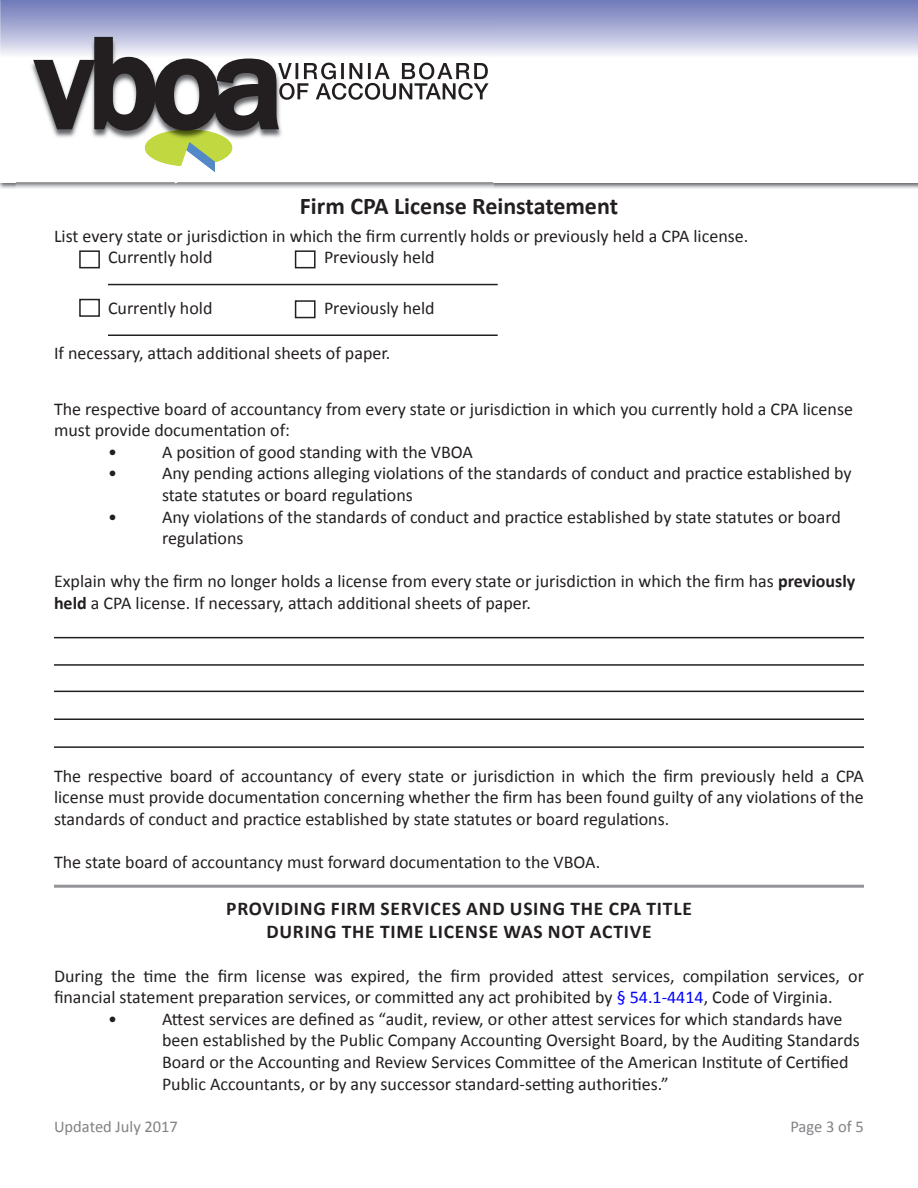
<style>
.page{position:relative;width:918px;height:1188px;background:#fff}
.page>*{position:absolute;margin:0;border:0;box-sizing:border-box;transform-origin:0 0}
.t1{font:500 132.75px "Franklin Gothic";color:#231f20}
.t2{font:700 24px "Calibri";color:#231f20}
.t3{font:700 19.5px "Calibri";letter-spacing:.04em;color:#231f20}
.t4{font:18px/21.6px "Calibri";color:#231f20}
.t5{font:16.5px "Calibri";color:#808285}
.s1{font-weight:700}
.s2{color:#00f}
</style>
<div class="page">
<svg style="left:1px;top:0;width:917px;height:55px;background:#a3a9d2"></svg>
<img style="left:16px;top:10px;width:477px;height:179px">
<img style="left:281px;top:63px;width:11px;height:16px">
<img style="left:321px;top:63px;width:167px;height:16px">
<img style="left:332px;top:83px;width:141px;height:17px">
<svg style="left:30px;top:35px;width:251px;height:148px"></svg>
<img style="left:0;top:0;width:1px;height:57px">
<div style="left:79px;top:250px;width:21px;height:18px;border:2px solid #231f20"></div>
<div style="left:295px;top:250px;width:21px;height:18px;border:2px solid #231f20"></div>
<hr style="left:108px;top:284px;width:390px;height:1px;background:#231f20">
<hr style="left:108px;top:334px;width:390px;height:2px;background:#231f20">
<div style="left:79px;top:299px;width:21px;height:18px;border:2px solid #231f20"></div>
<div style="left:295px;top:300px;width:21px;height:18px;border:2px solid #231f20"></div>
<hr style="left:54px;top:637px;width:810px;height:1px;background:#231f20">
<hr style="left:54px;top:664px;width:810px;height:2px;background:#231f20">
<hr style="left:54px;top:691px;width:810px;height:1px;background:#231f20">
<hr style="left:54px;top:718px;width:810px;height:2px;background:#231f20">
<hr style="left:54px;top:885px;width:810px;height:3px;background:#939598">
<hr style="left:54px;top:746px;width:810px;height:2px;background:#231f20">
<h1 class="t1" style="left:35px;top:1px;width:250px">vboa</h1>
<h2 class="t2" style="left:300px;top:191px;width:320px">Firm CPA License Reinstatement</h2>
<p class="t4" style="left:54px;top:225px;width:696px">List every state or jurisdiction in which the firm currently holds or previously held a CPA license.</p>
<p class="t4" style="left:108px;top:247px;width:106px">Currently hold</p>
<p class="t4" style="left:324px;top:247px;width:112px">Previously held</p>
<p class="t4" style="left:108px;top:297px;width:106px">Currently hold</p>
<p class="t4" style="left:324px;top:297px;width:112px">Previously held</p>
<p class="t4" style="left:54px;top:343px;width:338px">If necessary, attach additional sheets of paper.</p>
<p class="t4" style="left:54px;top:398px;width:801px">The respective board of accountancy from every state or jurisdiction in which you currently hold a CPA license must provide documentation of:</p>
<p class="t4" style="left:108px;top:441px;width:10px">•</p>
<p class="t4" style="left:162px;top:441px;width:313px">A position of good standing with the VBOA</p>
<p class="t4" style="left:108px;top:463px;width:10px">•</p>
<p class="t4" style="left:162px;top:463px;width:691px">Any pending actions alleging violations of the standards of conduct and practice established by</p>
<p class="t4" style="left:162px;top:484px;width:252px">state statutes or board regulations</p>
<p class="t4" style="left:108px;top:506px;width:10px">•</p>
<p class="t4" style="left:162px;top:506px;width:680px">Any violations of the standards of conduct and practice established by state statutes or board</p>
<p class="t4" style="left:162px;top:527px;width:83px">regulations</p>
<p class="t4" style="left:54px;top:571px;width:803px">Explain why the firm no longer holds a license from every state or jurisdiction in which the firm has <span class="s1">previously held</span> a CPA license. If necessary, attach additional sheets of paper.</p>
<p class="t4" style="left:54px;top:765px;width:812px">The respective board of accountancy of every state or jurisdiction in which the firm previously held a CPA</p>
<p class="t4" style="left:54px;top:787px;width:811px">license must provide documentation concerning whether the firm has been found guilty of any violations of the standards of conduct and practice established by state statutes or board regulations.</p>
<p class="t4" style="left:54px;top:851px;width:548px">The state board of accountancy must forward documentation to the VBOA.</p>
<p class="t3" style="left:226px;top:896px;width:467px">PROVIDING FIRM SERVICES AND USING THE CPA TITLE</p>
<p class="t3" style="left:266px;top:919px;width:387px">DURING THE TIME LICENSE WAS NOT ACTIVE</p>
<p class="t4" style="left:54px;top:965px;width:811px">During the time the firm license was expired, the firm provided attest services, compilation services, or</p>
<p class="t4" style="left:54px;top:986px;width:780px">financial statement preparation services, or committed any act prohibited by <span class="s2">§ 54.1-4414</span>, Code of Virginia.</p>
<p class="t4" style="left:108px;top:1008px;width:10px">•</p>
<p class="t4" style="left:162px;top:1008px;width:682px">Attest services are defined as “audit, review, or other attest services for which standards have</p>
<p class="t4" style="left:162px;top:1030px;width:699px">been established by the Public Company Accounting Oversight Board, by the Auditing Standards<br>Board or the Accounting and Review Services Committee of the American Institute of Certified<br>Public Accountants, or by any successor standard-setting authorities.”</p>
<p class="t5" style="left:54px;top:1116px;width:126px">Updated July 2017</p>
<p class="t5" style="left:790px;top:1116px;width:75px">Page 3 of 5</p>
</div>
